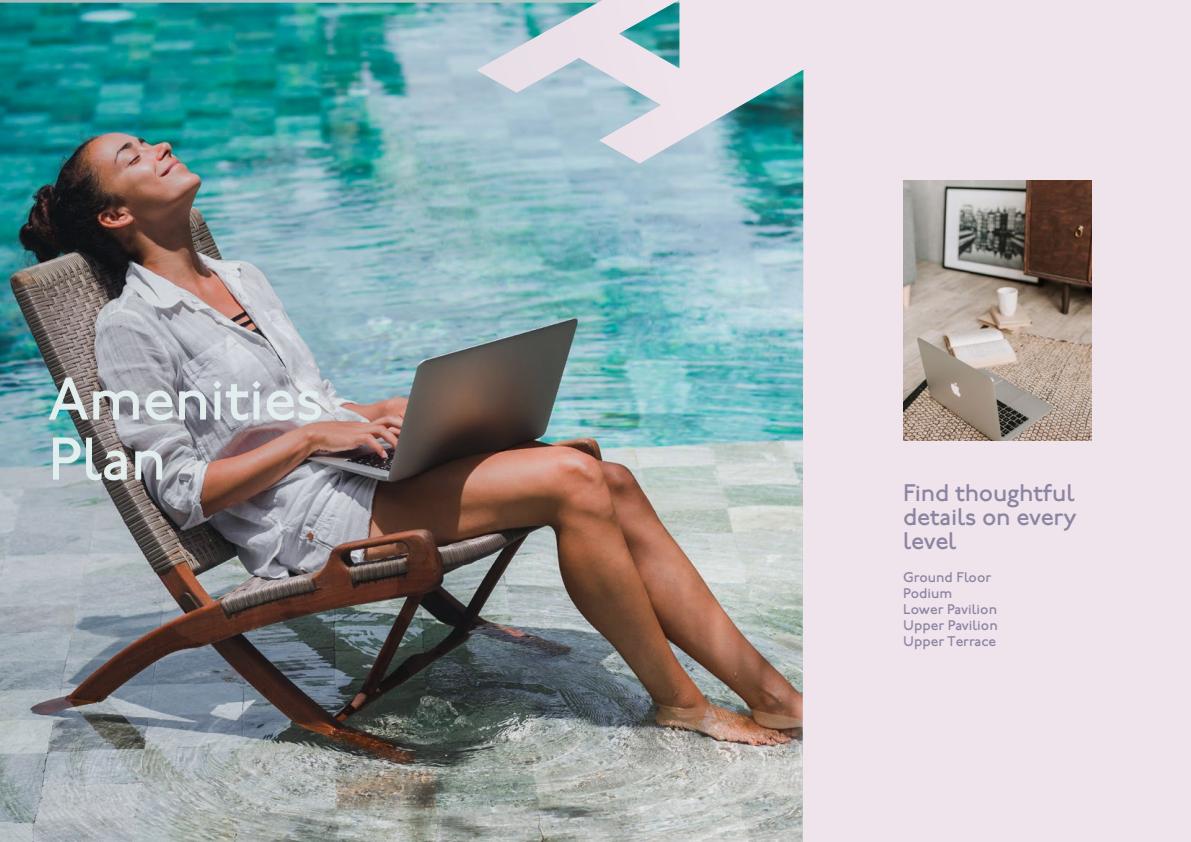
<style>
.page{position:relative;width:1191px;height:842px;background:#efe4ec}
.page>*{position:absolute;margin:0;border:0;box-sizing:border-box;transform-origin:0 0}
.t1{font:500 60px/60px "P22 Underground";letter-spacing:-.01em;color:#e2eded}
.t2{font:500 24px/24px "P22 Underground";letter-spacing:-.01em;color:#8b85a1;text-align:justify}
.t3{font:500 14px/16px "P22 Underground";color:#8b85a1}
</style>
<div class="page">
<img style="left:0;top:0;width:803px;height:842px">
<img style="left:903px;top:180px;width:188px;height:261px">
<h1 class="t1" style="left:48px;top:372px;width:277px">Amenities<br>Plan</h1>
<h2 class="t2" style="left:903px;top:482px;width:175px">Find thoughtful details on every level</h2>
<p class="t3" style="left:903px;top:569px;width:96px">Ground Floor<br>Podium<br>Lower Pavilion<br>Upper Pavilion<br>Upper Terrace</p>
</div>
